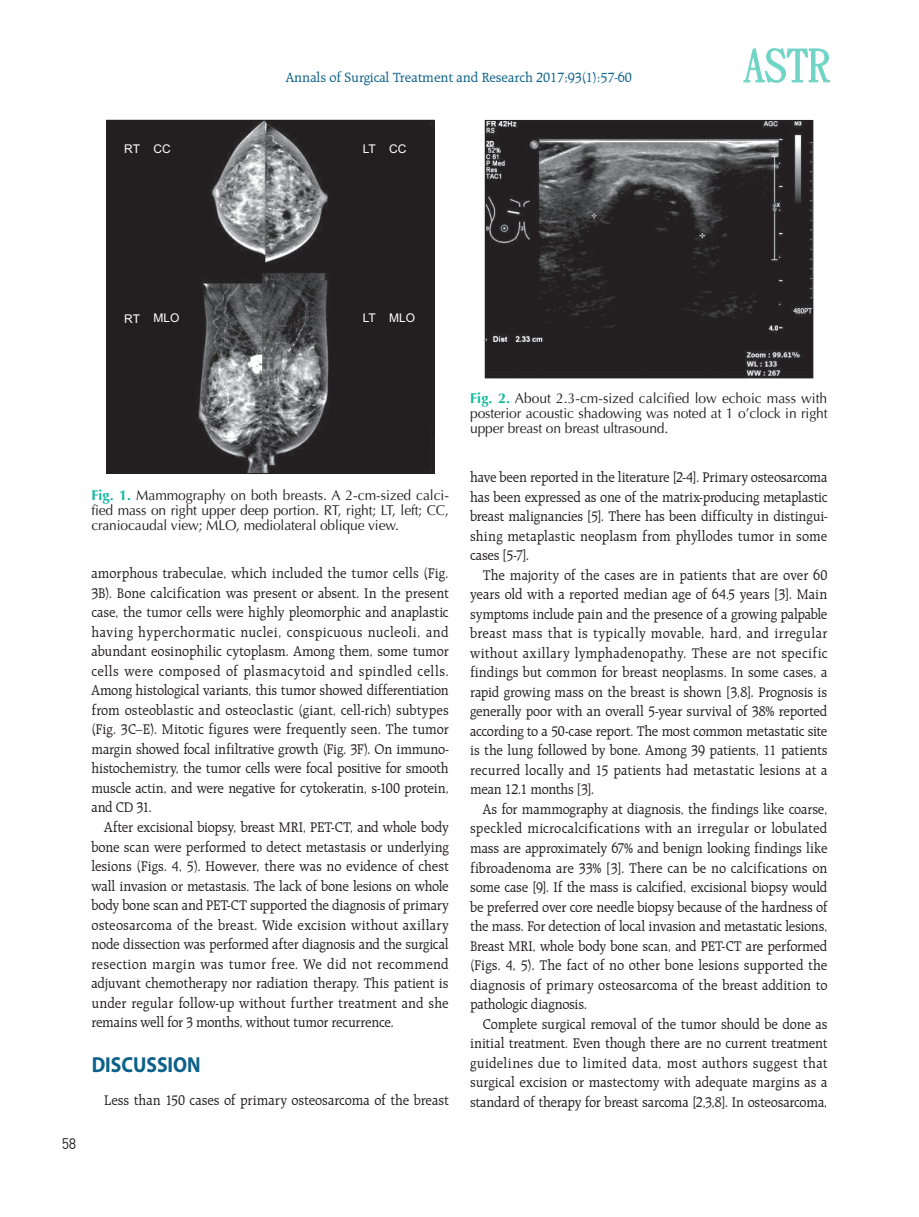
<style>
.page{position:relative;width:919px;height:1217px;background:#fff}
.page>*{position:absolute;margin:0;border:0;box-sizing:border-box;transform-origin:0 0}
.t1{font:700 21.75px "Myriad Pro";color:#0b6189;scale:.9 1}
.t2{font:15px/19.5px "Raleigh BT";letter-spacing:-.01em;color:#231f20;text-align:justify;scale:.94 1}
.t3{font:15px "Dinreg";color:#231f20;scale:.95 1}
.t4{font:14.25px/15px "Optima LT Std";letter-spacing:-.01em;color:#231f20;text-align:justify}
.t5{font:14.25px "Raleigh BT";letter-spacing:-.01em;color:#0b6189}
.t6{font:12px "Arial";color:#fff}
.s1{font-weight:700;color:#11b9a0}
</style>
<div class="page">
<svg style="left:743px;top:48px;width:86px;height:35px"></svg>
<img style="left:108px;top:122px;width:324px;height:349px">
<div style="left:106px;top:120px;width:328px;height:353px;border:1px solid #231f20"></div>
<img style="left:487px;top:122px;width:324px;height:254px">
<div style="left:485px;top:120px;width:328px;height:258px;border:1px solid #231f20"></div>
<p class="t5" style="left:286px;top:69px;width:347px">Annals of Surgical Treatment and Research 2017;93(1):57-60</p>
<p class="t6" style="left:124px;top:144px;width:48px">RT CC</p>
<p class="t6" style="left:363px;top:144px;width:15px">LT</p>
<p class="t6" style="left:389px;top:144px;width:19px">CC</p>
<p class="t6" style="left:153px;top:313px;width:28px">MLO</p>
<p class="t6" style="left:124px;top:314px;width:17px">RT</p>
<p class="t6" style="left:363px;top:313px;width:54px">LT MLO</p>
<p class="t3" style="left:62px;top:1134px;width:17px">58</p>
<p class="t4" style="left:91px;top:487px;width:359px"><span class="s1">Fig. 1.</span> Mammography on both breasts. A 2-cm-sized calci&shy;fied mass on right upper deep portion. RT, right; LT, left; CC, craniocaudal view; MLO, mediolateral oblique view.</p>
<p class="t2" style="left:91px;top:563px;width:382px">amorphous trabeculae, which included the tumor cells (Fig.<br>3B). Bone calcification was present or absent. In the present case, the tumor cells were highly pleomorphic and anaplastic having hyperchormatic nuclei, conspicuous nucleoli, and abundant eosinophilic cytoplasm. Among them, some tumor cells were composed of plasmacytoid and spindled cells.<br>Among histological variants, this tumor showed differentiation from osteoblastic and osteoclastic (giant, cell-rich) subtypes (Fig. 3C–E). Mitotic figures were frequently seen. The tumor margin showed focal infiltrative growth (Fig. 3F). On immuno&shy;histochemistry, the tumor cells were focal positive for smooth muscle actin, and were negative for cytokeratin, s-100 protein, and CD 31.</p>
<p class="t2" style="left:91px;top:817px;width:381px;text-indent:13px">After excisional biopsy, breast MRI, PET-CT, and whole body bone scan were performed to detect metastasis or underlying lesions (Figs. 4, 5). However, there was no evidence of chest wall invasion or metastasis. The lack of bone lesions on whole body bone scan and PET-CT supported the diagnosis of primary osteosarcoma of the breast. Wide excision without axillary node dissection was performed after diagnosis and the surgical resection margin was tumor free. We did not recommend adjuvant chemotherapy nor radiation therapy. This patient is under regular follow-up without further treatment and she remains well for 3 months, without tumor recurrence.</p>
<h1 class="t1" style="left:92px;top:1050px;width:123px">DISCUSSION</h1>
<p class="t2" style="left:104px;top:1090px;width:368px">Less than 150 cases of primary osteosarcoma of the breast</p>
<p class="t4" style="left:470px;top:391px;width:359px"><span class="s1">Fig. 2.</span> About 2.3-cm-sized calcified low echoic mass with posterior acoustic shadowing was noted at 1 o’clock in right upper breast on breast ultrasound.</p>
<p class="t2" style="left:470px;top:467px;width:381px">have been reported in the literature [2-4]. Primary osteosarcoma has been expressed as one of the matrix-producing metaplastic breast malignancies [5]. There has been difficulty in distingui&shy;shing metaplastic neoplasm from phyllodes tumor in some cases [5-7].</p>
<p class="t2" style="left:470px;top:565px;width:382px;text-indent:13px">The majority of the cases are in patients that are over 60 years old with a reported median age of 64.5 years [3]. Main symptoms include pain and the presence of a growing palpable breast mass that is typically movable, hard, and irregular without axillary lymphadenopathy. These are not specific findings but common for breast neoplasms. In some cases, a rapid growing mass on the breast is shown [3,8]. Prognosis is generally poor with an overall 5-year survival of 38% reported according to a 50-case report. The most common metastatic site is the lung followed by bone. Among 39 patients, 11 patients recurred locally and 15 patients had metastatic lesions at a mean 12.1 months [3].</p>
<p class="t2" style="left:470px;top:799px;width:382px;text-indent:13px">As for mammography at diagnosis, the findings like coarse, speckled microcalcifications with an irregular or lobulated mass are approximately 67% and benign looking findings like fibroadenoma are 33% [3]. There can be no calcifications on some case [9]. If the mass is calcified, excisional biopsy would be preferred over core needle biopsy because of the hardness of the mass. For detection of local invasion and metastatic lesions, Breast MRI, whole body bone scan, and PET-CT are performed (Figs. 4, 5). The fact of no other bone lesions supported the diagnosis of primary osteosarcoma of the breast addition to pathologic diagnosis.</p>
<p class="t2" style="left:470px;top:1013px;width:381px;text-indent:13px">Complete surgical removal of the tumor should be done as initial treatment. Even though there are no current treatment guidelines due to limited data, most authors suggest that surgical excision or mastectomy with adequate margins as a standard of therapy for breast sarcoma [2,3,8]. In osteosarcoma,</p>
</div>
